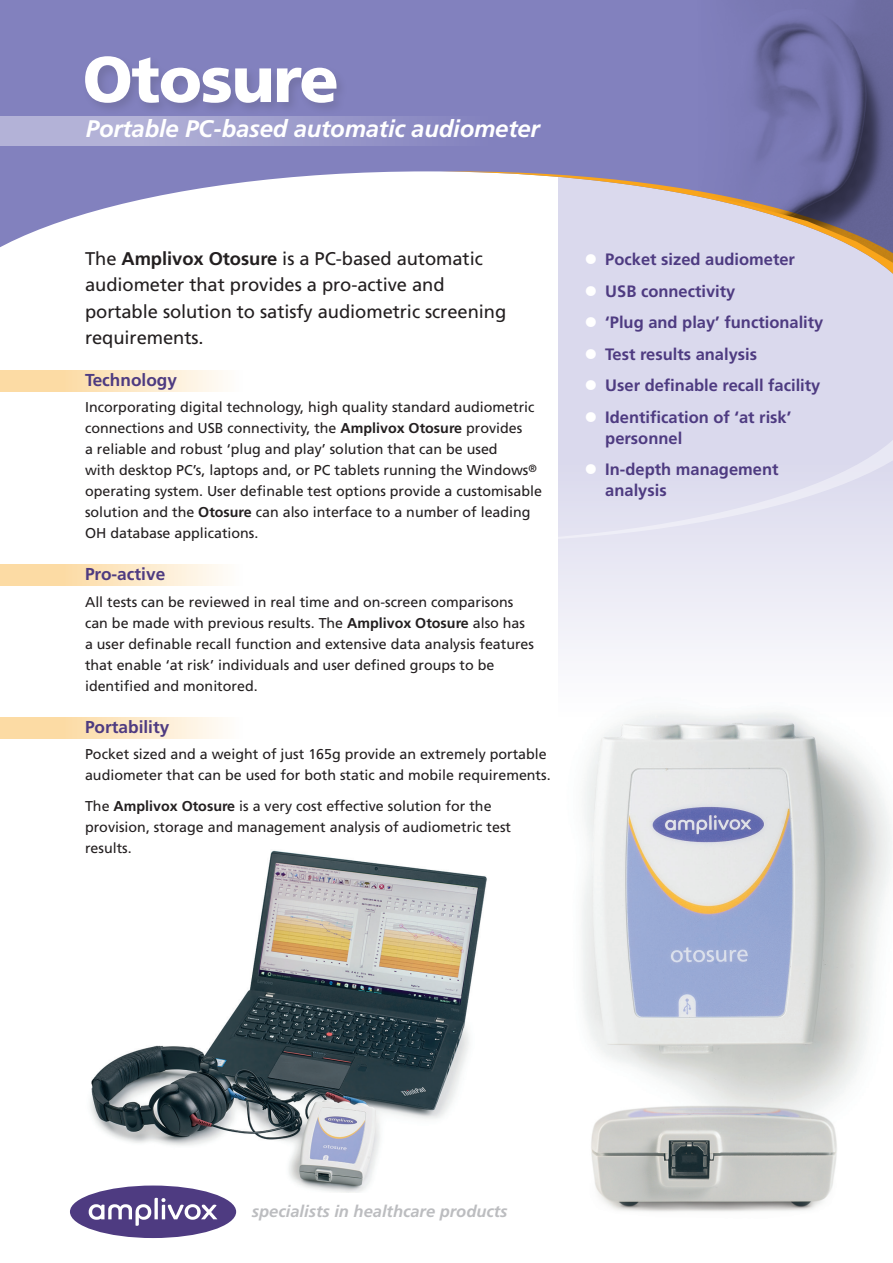
<style>
.page{position:relative;width:893px;height:1263px;background:#fff}
.page>*{position:absolute;margin:0;border:0;box-sizing:border-box;transform-origin:0 0}
.t1{font:900 64.5px "Frutiger LT Std";letter-spacing:-.02em;color:#fff}
.t2{font:italic 700 24px "Frutiger LT Std";letter-spacing:-.01em;color:#fff}
.t3{font:18.3px/26.2px "Frutiger LT Std";letter-spacing:-.005em;color:#231f20}
.t4{font:700 17.25px "Frutiger LT Std";color:#4e3b81}
.t5{font:700 16.5px/21px "Frutiger LT Std";color:#4e3b81}
.t6{font:italic 700 16.5px "Frutiger LT Std";color:#bcbdc0}
.t7{font:14.25px/21px "Frutiger LT Std";color:#231f20}
.s1{font-weight:700}
.s2{font-size:28.5px;color:#fff}
</style>
<div class="page">
<img style="left:90px;top:850px;width:397px;height:343px">
<img style="left:582px;top:719px;width:310px;height:386px">
<svg style="left:558px;top:326px;width:335px;height:393px"></svg>
<svg style="left:558px;top:400px;width:335px;height:142px;background:#dddcee"></svg>
<svg style="left:0;top:0;width:694px;height:247px;fill:#8281be"></svg>
<svg style="left:441px;top:171px;width:452px;height:155px;fill:#dad9ed"></svg>
<img style="left:694px;top:0;width:199px;height:270px">
<div style="left:0;top:116px;width:662px;height:29px;background:linear-gradient(to right,#bbbadb,#7877b9)"></div>
<div style="left:0;top:370px;width:326px;height:21px;background:linear-gradient(to right,#fcd697,#fff)"></div>
<div style="left:0;top:564px;width:326px;height:21px;background:linear-gradient(to right,#fcd697,#fff)"></div>
<div style="left:0;top:717px;width:326px;height:21px;background:linear-gradient(to right,#fcd697,#fff)"></div>
<div style="left:82px;top:54px;width:267px;height:62px;background:#231f20;opacity:.15"></div>
<img style="left:591px;top:1105px;width:246px;height:107px">
<div style="left:70px;top:1185px;width:166px;height:53px;background:#4e3b81;border-radius:50%"></div>
<svg style="left:89px;top:1198px;width:128px;height:28px"></svg>
<h1 class="t1" style="left:83px;top:40px;width:258px">Otosure</h1>
<h2 class="t2" style="left:86px;top:115px;width:455px">Portable PC-based automatic audiometer</h2>
<p class="t3" style="left:85px;top:246px;width:423px">The <span class="s1">Amplivox Otosure</span> is a PC-based automatic audiometer that provides a pro-active and portable solution to satisfy audiometric screening requirements.</p>
<p class="t4" style="left:85px;top:370px;width:94px">Technology</p>
<p class="t7" style="left:85px;top:397px;width:458px">Incorporating digital technology, high quality standard audiometric connections and USB connectivity, the <span class="s1">Amplivox Otosure</span> provides<br>a reliable and robust ‘plug and play’ solution that can be used<br>with desktop PC’s, laptops and, or PC tablets running the Windows<sup>® </sup>operating system. User definable test options provide a customisable solution and the <span class="s1">Otosure</span> can also interface to a number of leading OH database applications.</p>
<p class="t4" style="left:85px;top:564px;width:82px">Pro-active</p>
<p class="t7" style="left:85px;top:591px;width:451px">All tests can be reviewed in real time and on-screen comparisons can be made with previous results. The <span class="s1">Amplivox Otosure</span> also has a user definable recall function and extensive data analysis features that enable ‘at risk’ individuals and user defined groups to be identified and monitored.</p>
<p class="t4" style="left:85px;top:716px;width:86px">Portability</p>
<p class="t7" style="left:85px;top:743px;width:467px">Pocket sized and a weight of just 165g provide an extremely portable audiometer that can be used for both static and mobile requirements.</p>
<p class="t7" style="left:85px;top:796px;width:428px">The <span class="s1">Amplivox Otosure</span> is a very cost effective solution for the provision, storage and management analysis of audiometric test results.</p>
<p class="t5" style="left:584px;top:249px;width:213px"><span class="s2">•</span> Pocket sized audiometer</p>
<p class="t5" style="left:584px;top:281px;width:153px"><span class="s2">•</span> USB connectivity</p>
<p class="t5" style="left:584px;top:312px;width:241px"><span class="s2">•</span> ‘Plug and play’ functionality</p>
<p class="t5" style="left:584px;top:344px;width:175px"><span class="s2">•</span> Test results analysis</p>
<p class="t5" style="left:584px;top:375px;width:238px"><span class="s2">•</span> User definable recall facility</p>
<p class="t5" style="left:605px;top:407px;width:188px;text-indent:-21px"><span class="s2">•</span> Identification of ‘at risk’ personnel</p>
<p class="t5" style="left:605px;top:459px;width:175px;text-indent:-21px"><span class="s2">•</span> In-depth management analysis</p>
<p class="t6" style="left:252px;top:1201px;width:257px">specialists in healthcare products</p>
</div>
